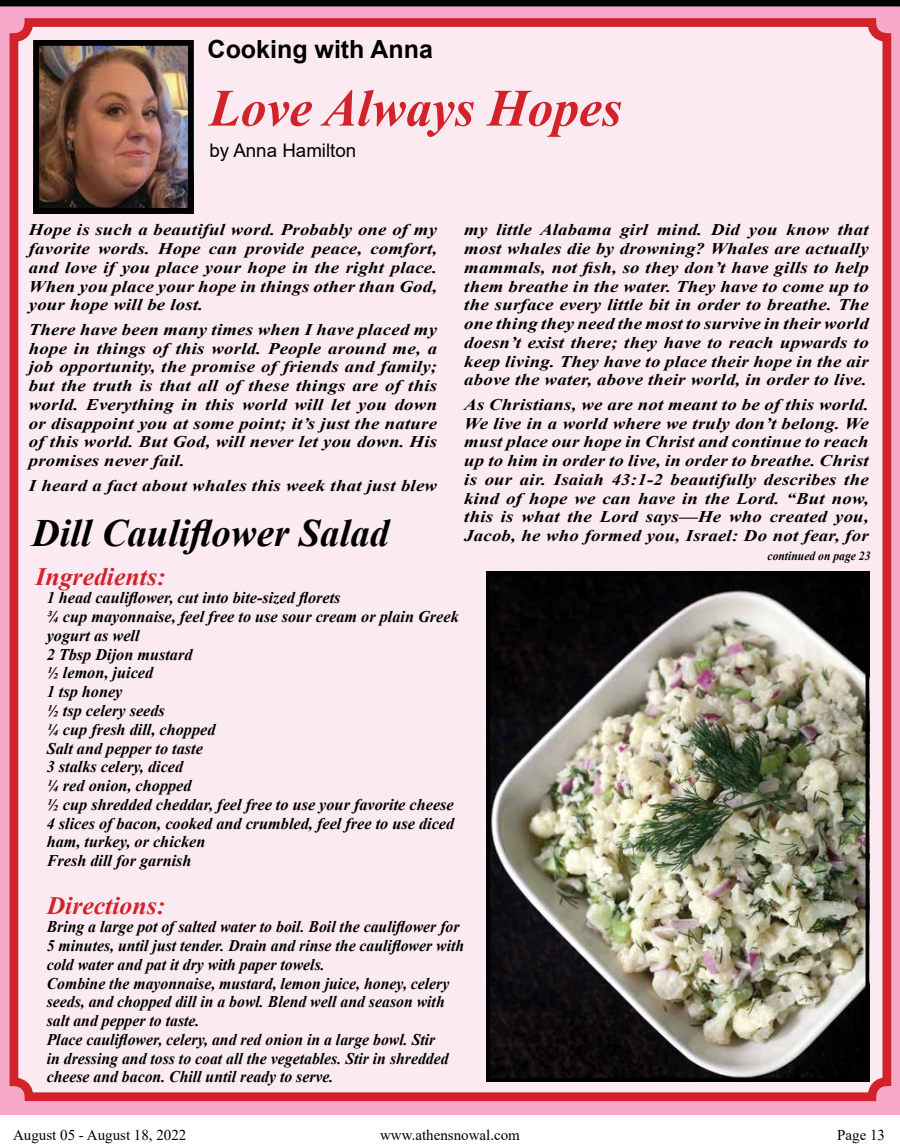
<style>
.page{position:relative;width:900px;height:1148px;background:#fff}
.page>*{position:absolute;margin:0;border:0;box-sizing:border-box;transform-origin:0 0}
.t1{font:italic 700 52.5px "Times New Roman";color:#d2232a}
.t2{font:italic 700 38.75px "Times New Roman";color:#000}
.t3{font:italic 700 25px "Times New Roman";color:#d2232a}
.t4{font:700 25px "Arial";color:#000}
.t5{font:18.75px "Arial";color:#000}
.t6{font:italic 700 16.25px/18.8px "Times New Roman";color:#000;text-align:justify;scale:1.16 1}
.t7{font:italic 700 16.25px/18.8px "Times New Roman";color:#000}
.t8{font:15px "Times New Roman";color:#000}
.t9{font:italic 700 12.5px "Times New Roman";color:#000;scale:.93 1}
</style>
<div class="page">
<div style="left:0;top:5px;width:900px;height:1109px;background:#f6a8c9"></div>
<div style="left:12px;top:23px;width:874px;height:1070px;background:#fceaf2;border-radius:15px"></div>
<div style="left:10px;top:18px;width:881px;height:1083px;border:9px solid #d2232a;border-radius:15px"></div>
<div style="left:0;top:0;width:900px;height:6px;background:#000"></div>
<img style="left:40px;top:47px;width:147px;height:160px">
<div style="left:33px;top:40px;width:161px;height:174px;border:6px solid #000"></div>
<img style="left:491px;top:576px;width:373px;height:500px">
<div style="left:486px;top:571px;width:383px;height:510px;border:4px solid #000"></div>
<h3 class="t4" style="left:208px;top:31px;width:227px">Cooking with Anna</h3>
<h1 class="t1" style="left:209px;top:71px;width:414px">Love Always Hopes</h1>
<p class="t5" style="left:209px;top:137px;width:148px">by Anna Hamilton</p>
<p class="t6" style="left:29px;top:220px;width:354px">Hope is such a beautiful word. Probably one of my favorite words. Hope can provide peace, comfort, and love if you place your hope in the right place.<br>When you place your hope in things other than God, your hope will be lost.</p>
<p class="t6" style="left:29px;top:319px;width:354px">There have been many times when I have placed my hope in things of this world. People around me, a job opportunity, the promise of friends and family; but the truth is that all of these things are of this world. Everything in this world will let you down or disappoint you at some point; it’s just the nature of this world. But God, will never let you down. His promises never fail.</p>
<p class="t6" style="left:29px;top:475px;width:354px">I heard a fact about whales this week that just blew</p>
<h2 class="t2" style="left:32px;top:506px;width:359px">Dill Cauliflower Salad</h2>
<p class="t6" style="left:464px;top:220px;width:350px">my little Alabama girl mind. Did you know that most whales die by drowning? Whales are actually mammals, not fish, so they don’t have gills to help them breathe in the water. They have to come up to the surface every little bit in order to breathe. The one thing they need the most to survive in their world doesn’t exist there; they have to reach upwards to keep living. They have to place their hope in the air above the water, above their world, in order to live.</p>
<p class="t6" style="left:464px;top:394px;width:350px">As Christians, we are not meant to be of this world.<br>We live in a world where we truly don’t belong. We must place our hope in Christ and continue to reach up to him in order to live, in order to breathe. Christ is our air. Isaiah 43:1-2 beautifully describes the kind of hope we can have in the Lord. “But now, this is what the Lord says—He who created you, Jacob, he who formed you, Israel: Do not fear, for</p>
<p class="t9" style="left:768px;top:547px;width:112px">continued on page 23</p>
<h3 class="t3" style="left:35px;top:559px;width:132px">Ingredients:</h3>
<p class="t7" style="left:47px;top:588px;width:414px">1 head cauliflower, cut into bite-sized florets<br>¾ cup mayonnaise, feel free to use sour cream or plain Greek yogurt as well<br>2 Tbsp Dijon mustard<br>½ lemon, juiced<br>1 tsp honey<br>½ tsp celery seeds<br>¼ cup fresh dill, chopped<br>Salt and pepper to taste<br>3 stalks celery, diced<br>¼ red onion, chopped<br>½ cup shredded cheddar, feel free to use your favorite cheese<br>4 slices of bacon, cooked and crumbled, feel free to use diced ham, turkey, or chicken<br>Fresh dill for garnish</p>
<h3 class="t3" style="left:47px;top:887px;width:120px">Directions:</h3>
<p class="t7" style="left:47px;top:917px;width:419px">Bring a large pot of salted water to boil. Boil the cauliflower for 5 minutes, until just tender. Drain and rinse the cauliflower with cold water and pat it dry with paper towels.<br>Combine the mayonnaise, mustard, lemon juice, honey, celery seeds, and chopped dill in a bowl. Blend well and season with salt and pepper to taste.<br>Place cauliflower, celery, and red onion in a large bowl. Stir<br>in dressing and toss to coat all the vegetables. Stir in shredded cheese and bacon. Chill until ready to serve.</p>
<p class="t8" style="left:13px;top:1124px;width:175px">August 05 - August 18, 2022</p>
<p class="t8" style="left:380px;top:1124px;width:141px">www.athensnowal.com</p>
<p class="t8" style="left:837px;top:1124px;width:49px">Page 13</p>
</div>
